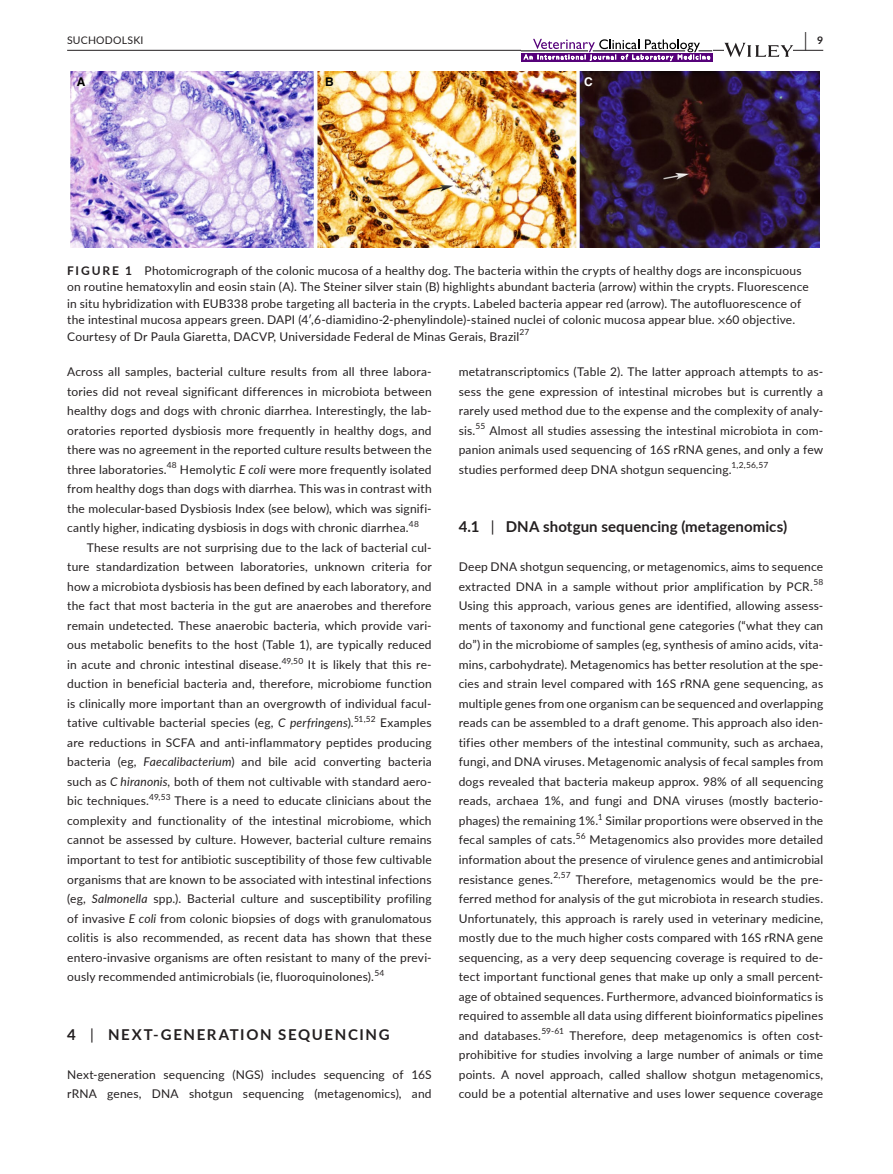
<style>
.page{position:relative;width:893px;height:1174px;background:#fff}
.page>*{position:absolute;margin:0;border:0;box-sizing:border-box;transform-origin:0 0}
.t1{font:700 19.5px "Lato";color:#231f20;scale:.48 1}
.t2{font:700 15px "Lato";letter-spacing:.01em;color:#231f20}
.t3{font:700 15px "Lato";letter-spacing:.11em;color:#231f20}
.t4{font:12px/19.5px "Lato";letter-spacing:.015em;color:#231f20;text-align:justify}
.t5{font:700 12px "Helvetica";color:#000}
.t6{font:700 12px "Helvetica";color:#fff}
.t7{font:10.5px "Lato";letter-spacing:.02em;color:#231f20}
.t8{font:700 10.5px "Lato";color:#231f20}
.t9{font:8.4px "Lato";letter-spacing:.01em;color:#231f20}
.s1{font-weight:700}
.s2{font-family:"STIX"}
.s3{font-style:italic}
.s4{font-weight:400}
</style>
<div class="page">
<hr style="left:67px;top:50px;width:756px;height:1px;background:#231f20">
<div style="left:521px;top:53px;width:191px;height:9px;background:#56017a"></div>
<hr style="left:521px;top:51px;width:67px;height:1px;background:#000">
<svg style="left:523px;top:39px;width:189px;height:22px"></svg>
<svg style="left:724px;top:43px;width:69px;height:14px"></svg>
<img style="left:71px;top:72px;width:748px;height:176px">
<h1 class="t1" style="left:804px;top:25px;width:7px">|</h1>
<p class="t7" style="left:67px;top:33px;width:78px">SUCHODOLSKI</p>
<p class="t8" style="left:817px;top:33px;width:8px">9</p>
<p class="t5" style="left:77px;top:74px;width:10px">A</p>
<p class="t5" style="left:325px;top:74px;width:10px">B</p>
<p class="t6" style="left:584px;top:74px;width:10px">C</p>
<p class="t4" style="left:67px;top:262px;width:743px;line-height:16.5px;text-align:left"><span class="s1">FIGURE 1</span> Photomicrograph of the colonic mucosa of a healthy dog. The bacteria within the crypts of healthy dogs are inconspicuous on routine hematoxylin and eosin stain (A). The Steiner silver stain (B) highlights abundant bacteria (arrow) within the crypts. Fluorescence in situ hybridization with EUB338 probe targeting all bacteria in the crypts. Labeled bacteria appear red (arrow). The autofluorescence of the intestinal mucosa appears green. DAPI (4′,6-diamidino-2-phenylindole)-stained nuclei of colonic mucosa appear blue. <span class="s2">×</span>60 objective.<br>Courtesy of Dr Paula Giaretta, DACVP, Universidade Federal de Minas Gerais, Brazil<sup>27</sup></p>
<p class="t4" style="left:67px;top:362px;width:366px">Across all samples, bacterial culture results from all three labora&shy;tories did not reveal significant differences in microbiota between healthy dogs and dogs with chronic diarrhea. Interestingly, the lab&shy;oratories reported dysbiosis more frequently in healthy dogs, and there was no agreement in the reported culture results between the three laboratories.</p>
<p class="t9" style="left:167px;top:459px;width:12px">48</p>
<p class="t4" style="left:67px;top:459px;width:366px;text-indent:113px">Hemolytic <span class="s3">E coli</span> were more frequently isolated from healthy dogs than dogs with diarrhea. This was in contrast with the molecular-based Dysbiosis Index (see below), which was signifi&shy;cantly higher, indicating dysbiosis in dogs with chronic diarrhea.</p>
<p class="t9" style="left:409px;top:518px;width:12px">48</p>
<p class="t4" style="left:67px;top:537px;width:366px;text-indent:20px">These results are not surprising due to the lack of bacterial cul&shy;ture standardization between laboratories, unknown criteria for how a microbiota dysbiosis has been defined by each laboratory, and the fact that most bacteria in the gut are anaerobes and therefore remain undetected. These anaerobic bacteria, which provide vari&shy;ous metabolic benefits to the host (Table 1), are typically reduced in acute and chronic intestinal disease.</p>
<p class="t9" style="left:282px;top:654px;width:23px">49,50</p>
<p class="t4" style="left:67px;top:654px;width:366px;text-indent:241px">It is likely that this re&shy;duction in beneficial bacteria and, therefore, microbiome function is clinically more important than an overgrowth of individual facul&shy;tative cultivable bacterial species (eg, <span class="s3">C perfringens</span>).</p>
<p class="t9" style="left:354px;top:713px;width:23px">51,52</p>
<p class="t4" style="left:67px;top:713px;width:366px;text-indent:313px">Examples are reductions in SCFA and anti-inflammatory peptides producing bacteria (eg, <span class="s3">Faecalibacterium</span>) and bile acid converting bacteria such as <span class="s3">C hiranonis,</span> both of them not cultivable with standard aero&shy;bic techniques.<sup>49,53</sup> There is a need to educate clinicians about the complexity and functionality of the intestinal microbiome, which cannot be assessed by culture. However, bacterial culture remains important to test for antibiotic susceptibility of those few cultivable organisms that are known to be associated with intestinal infections (eg, <span class="s3">Salmonella</span> spp.). Bacterial culture and susceptibility profiling of invasive <span class="s3">E coli</span> from colonic biopsies of dogs with granulomatous colitis is also recommended, as recent data has shown that these entero-invasive organisms are often resistant to many of the previ&shy;ously recommended antimicrobials (ie, fluoroquinolones).<sup>54</sup></p>
<p class="t3" style="left:67px;top:1023px;width:324px">4 <span class="s4">|</span> NEXT-GENERATION SEQUENCING</p>
<p class="t4" style="left:67px;top:1064px;width:366px">Next-generation sequencing (NGS) includes sequencing of 16S rRNA genes, DNA shotgun sequencing (metagenomics), and</p>
<p class="t4" style="left:459px;top:362px;width:366px">metatranscriptomics (Table 2). The latter approach attempts to as&shy;sess the gene expression of intestinal microbes but is currently a rarely used method due to the expense and the complexity of analy&shy;sis.</p>
<p class="t9" style="left:476px;top:420px;width:11px">55</p>
<p class="t4" style="left:459px;top:420px;width:366px;text-indent:31px">Almost all studies assessing the intestinal microbiota in com&shy;panion animals used sequencing of 16S rRNA genes, and only a few studies performed deep DNA shotgun sequencing.</p>
<p class="t9" style="left:731px;top:459px;width:38px">1,2,56,57</p>
<p class="t2" style="left:459px;top:516px;width:330px">4.1 <span class="s4">|</span> DNA shotgun sequencing (metagenomics)</p>
<p class="t4" style="left:459px;top:557px;width:366px">Deep DNA shotgun sequencing, or metagenomics, aims to sequence extracted DNA in a sample without prior amplification by PCR.</p>
<p class="t9" style="left:813px;top:576px;width:11px">58</p>
<p class="t4" style="left:459px;top:596px;width:366px">Using this approach, various genes are identified, allowing assess&shy;ments of taxonomy and functional gene categories (“what they can do”) in the microbiome of samples (eg, synthesis of amino acids, vita&shy;mins, carbohydrate). Metagenomics has better resolution at the spe&shy;cies and strain level compared with 16S rRNA gene sequencing, as multiple genes from one organism can be sequenced and overlapping reads can be assembled to a draft genome. This approach also iden&shy;tifies other members of the intestinal community, such as archaea, fungi, and DNA viruses. Metagenomic analysis of fecal samples from dogs revealed that bacteria makeup approx. 98% of all sequencing reads, archaea 1%, and fungi and DNA viruses (mostly bacterio&shy;phages) the remaining 1%.<sup>1</sup> Similar proportions were observed in the fecal samples of cats.<sup>56</sup> Metagenomics also provides more detailed information about the presence of virulence genes and antimicrobial resistance genes.<sup>2,57</sup> Therefore, metagenomics would be the pre&shy;ferred method for analysis of the gut microbiota in research studies.<br>Unfortunately, this approach is rarely used in veterinary medicine, mostly due to the much higher costs compared with 16S rRNA gene sequencing, as a very deep sequencing coverage is required to de&shy;tect important functional genes that make up only a small percent&shy;age of obtained sequences. Furthermore, advanced bioinformatics is required to assemble all data using different bioinformatics pipelines and databases.<sup>59-61</sup> Therefore, deep metagenomics is often cost&shy;prohibitive for studies involving a large number of animals or time points. A novel approach, called shallow shotgun metagenomics, could be a potential alternative and uses lower sequence coverage</p>
</div>
